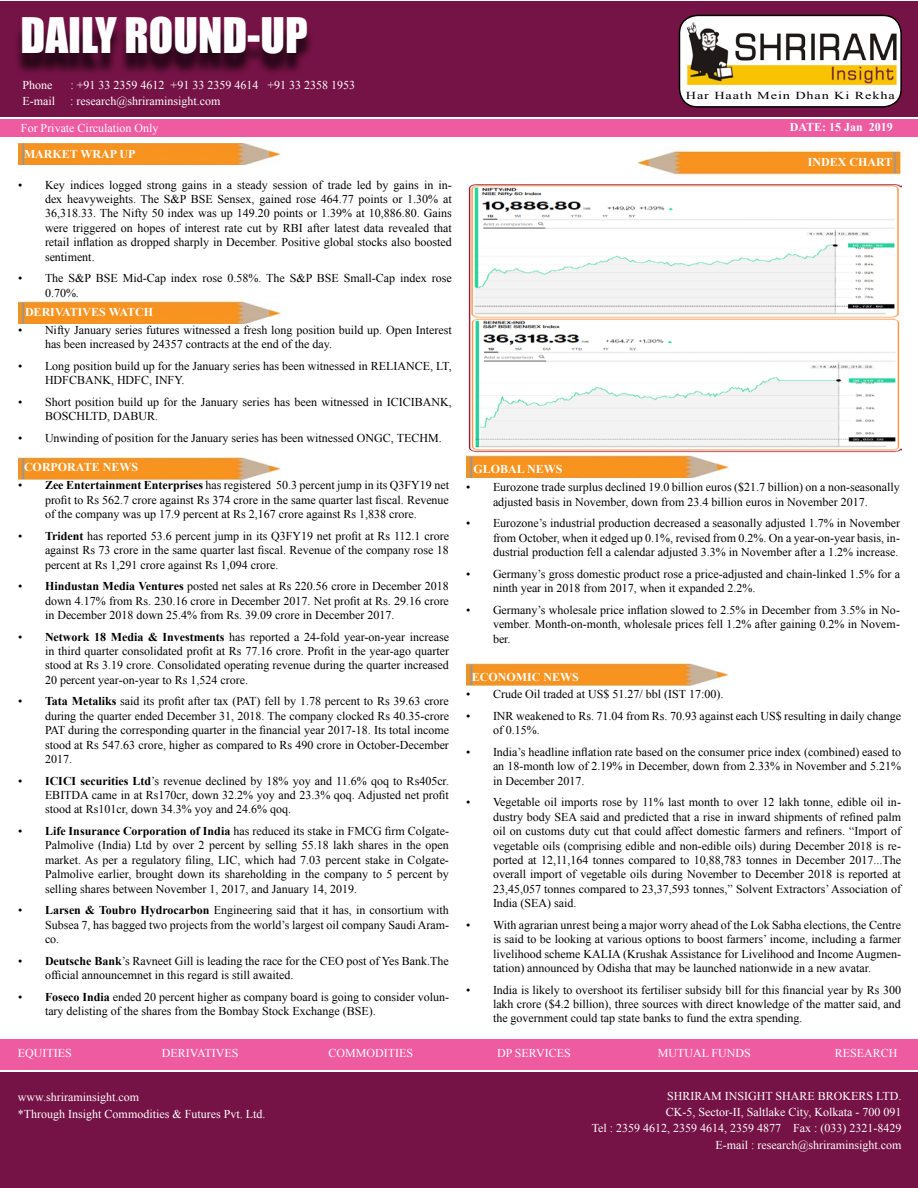
<style>
.page{position:relative;width:918px;height:1188px;background:#fff}
.page>*{position:absolute;margin:0;border:0;box-sizing:border-box;transform-origin:0 0}
.t1{font:45px "Impact";color:#fff}
.t2{font:12px/14.4px "Times New Roman";color:#000;text-align:justify}
.t3{font:12px "Times New Roman";color:#fff}
.t4{font:700 12px "Times New Roman";color:#fff}
.t5{font:10.65px "Times New Roman";letter-spacing:.06em;color:#000;scale:1.34 1}
.s1{font-weight:700}
</style>
<div class="page">
<div style="left:0;top:1px;width:918px;height:116px;background:#761346"></div>
<div style="left:0;top:1072px;width:918px;height:116px;background:#761346"></div>
<div style="left:14px;top:24px;width:467px;height:97px;background:#000;opacity:.75"></div>
<div style="left:679px;top:15px;width:222px;height:92px;background:#fff;border-radius:18px"></div>
<div style="left:679px;top:15px;width:223px;height:93px;border:2px solid #000;border-radius:18px"></div>
<img style="left:686px;top:20px;width:210px;height:66px">
<div style="left:0;top:119px;width:918px;height:18px;background:#ef5ba1"></div>
<div style="left:0;top:1039px;width:918px;height:31px;background:#ef5ba1"></div>
<img style="left:639px;top:150px;width:263px;height:25px">
<img style="left:18px;top:458px;width:263px;height:21px">
<img style="left:18px;top:302px;width:263px;height:22px">
<img style="left:18px;top:143px;width:263px;height:22px">
<img style="left:467px;top:456px;width:262px;height:22px">
<img style="left:467px;top:664px;width:262px;height:21px">
<img style="left:468px;top:184px;width:433px;height:268px">
<p class="t1" style="left:20px;top:1px;width:289px">DAILY ROUND-UP</p>
<p class="t3" style="left:22px;top:77px;width:31px">Phone</p>
<p class="t3" style="left:70px;top:77px;width:286px">: +91 33 2359 4612 +91 33 2359 4614 +91 33 2358 1953</p>
<p class="t3" style="left:22px;top:93px;width:34px">E-mail</p>
<p class="t3" style="left:70px;top:93px;width:152px">: research@shriraminsight.com</p>
<p class="t3" style="left:21px;top:120px;width:139px">For Private Circulation Only</p>
<p class="t4" style="left:24px;top:145px;width:113px">MARKET WRAP UP</p>
<p class="t2" style="left:45px;top:177px;width:408px;text-indent:-27px">• Key indices logged strong gains in a steady session of trade led by gains in in&shy;dex heavyweights. The S&amp;P BSE Sensex, gained rose 464.77 points or 1.30% at 36,318.33. The Nifty 50 index was up 149.20 points or 1.39% at 10,886.80. Gains were triggered on hopes of interest rate cut by RBI after latest data revealed that retail inflation as dropped sharply in December. Positive global stocks also boosted sentiment.</p>
<p class="t2" style="left:45px;top:271px;width:408px;text-indent:-27px">• The S&amp;P BSE Mid-Cap index rose 0.58%. The S&amp;P BSE Small-Cap index rose<br>0.70%.</p>
<p class="t2" style="left:45px;top:322px;width:408px;text-indent:-27px">• Nifty January series futures witnessed a fresh long position build up. Open Interest has been increased by 24357 contracts at the end of the day.</p>
<p class="t2" style="left:45px;top:358px;width:408px;text-indent:-27px">• Long position build up for the January series has been witnessed in RELIANCE, LT,<br>HDFCBANK, HDFC, INFY.</p>
<p class="t2" style="left:45px;top:394px;width:408px;text-indent:-27px">• Short position build up for the January series has been witnessed in ICICIBANK,<br>BOSCHLTD, DABUR.</p>
<p class="t2" style="left:18px;top:430px;width:425px">• Unwinding of position for the January series has been witnessed ONGC, TECHM.</p>
<p class="t4" style="left:24px;top:459px;width:116px">CORPORATE NEWS</p>
<p class="t2" style="left:45px;top:478px;width:406px;text-indent:-27px">• <span class="s1">Zee Entertainment Enterprises</span> has registered 50.3 percent jump in its Q3FY19 net profit to Rs 562.7 crore against Rs 374 crore in the same quarter last fiscal. Revenue of the company was up 17.9 percent at Rs 2,167 crore against Rs 1,838 crore.</p>
<p class="t2" style="left:45px;top:528px;width:406px;text-indent:-27px">• <span class="s1">Trident</span> has reported 53.6 percent jump in its Q3FY19 net profit at Rs 112.1 crore against Rs 73 crore in the same quarter last fiscal. Revenue of the company rose 18 percent at Rs 1,291 crore against Rs 1,094 crore.</p>
<p class="t2" style="left:45px;top:579px;width:405px;text-indent:-27px">• <span class="s1">Hindustan Media Ventures</span> posted net sales at Rs 220.56 crore in December 2018 down 4.17% from Rs. 230.16 crore in December 2017. Net profit at Rs. 29.16 crore in December 2018 down 25.4% from Rs. 39.09 crore in December 2017.</p>
<p class="t2" style="left:45px;top:629px;width:406px;text-indent:-27px">• <span class="s1">Network 18 Media &amp; Investments</span> has reported a 24-fold year-on-year increase in third quarter consolidated profit at Rs 77.16 crore. Profit in the year-ago quarter stood at Rs 3.19 crore. Consolidated operating revenue during the quarter increased 20 percent year-on-year to Rs 1,524 crore.</p>
<p class="t2" style="left:45px;top:694px;width:406px;text-indent:-27px">• <span class="s1">Tata Metaliks</span> said its profit after tax (PAT) fell by 1.78 percent to Rs 39.63 crore during the quarter ended December 31, 2018. The company clocked Rs 40.35-crore PAT during the corresponding quarter in the financial year 2017-18. Its total income stood at Rs 547.63 crore, higher as compared to Rs 490 crore in October-December 2017.</p>
<p class="t2" style="left:45px;top:773px;width:406px;text-indent:-27px">• <span class="s1">ICICI securities Ltd</span>’s revenue declined by 18% yoy and 11.6% qoq to Rs405cr.<br>EBITDA came in at Rs170cr, down 32.2% yoy and 23.3% qoq. Adjusted net profit stood at Rs101cr, down 34.3% yoy and 24.6% qoq.</p>
<p class="t2" style="left:45px;top:824px;width:406px;text-indent:-27px">• <span class="s1">Life Insurance Corporation of India</span> has reduced its stake in FMCG firm Colgate-Palmolive (India) Ltd by over 2 percent by selling 55.18 lakh shares in the open market. As per a regulatory filing, LIC, which had 7.03 percent stake in Colgate-Palmolive earlier, brought down its shareholding in the company to 5 percent by selling shares between November 1, 2017, and January 14, 2019.</p>
<p class="t2" style="left:45px;top:903px;width:405px;text-indent:-27px">• <span class="s1">Larsen &amp; Toubro Hydrocarbon</span> Engineering said that it has, in consortium with Subsea 7, has bagged two projects from the world’s largest oil company Saudi Aram&shy;co.</p>
<p class="t2" style="left:45px;top:953px;width:405px;text-indent:-27px">• <span class="s1">Deutsche Bank</span>’s Ravneet Gill is leading the race for the CEO post of Yes Bank.The official announcemnet in this regard is still awaited.</p>
<p class="t2" style="left:45px;top:989px;width:405px;text-indent:-27px">• <span class="s1">Foseco India</span> ended 20 percent higher as company board is going to consider volun&shy;tary delisting of the shares from the Bombay Stock Exchange (BSE).</p>
<p class="t4" style="left:25px;top:304px;width:130px">DERIVATIVES WATCH</p>
<p class="t5" style="left:686px;top:88px;width:157px">Har Haath Mein Dhan Ki Rekha</p>
<p class="t4" style="left:790px;top:119px;width:105px">DATE: 15 Jan 2019</p>
<p class="t4" style="left:473px;top:461px;width:91px">GLOBAL NEWS</p>
<p class="t4" style="left:808px;top:154px;width:86px">INDEX CHART</p>
<p class="t2" style="left:466px;top:480px;width:435px;text-align:center">• Eurozone trade surplus declined 19.0 billion euros ($21.7 billion) on a non-seasonally adjusted basis in November, down from 23.4 billion euros in November 2017.</p>
<p class="t2" style="left:493px;top:516px;width:409px;text-indent:-27px">• Eurozone’s industrial production decreased a seasonally adjusted 1.7% in November from October, when it edged up 0.1%, revised from 0.2%. On a year-on-year basis, in&shy;dustrial production fell a calendar adjusted 3.3% in November after a 1.2% increase.</p>
<p class="t2" style="left:493px;top:566px;width:409px;text-indent:-27px">• Germany’s gross domestic product rose a price-adjusted and chain-linked 1.5% for a ninth year in 2018 from 2017, when it expanded 2.2%.</p>
<p class="t2" style="left:493px;top:602px;width:408px;text-indent:-27px">• Germany’s wholesale price inflation slowed to 2.5% in December from 3.5% in No&shy;vember. Month-on-month, wholesale prices fell 1.2% after gaining 0.2% in Novem&shy;ber.</p>
<p class="t4" style="left:472px;top:668px;width:109px">ECONOMIC NEWS</p>
<p class="t2" style="left:466px;top:687px;width:259px">• Crude Oil traded at US$ 51.27/ bbl (IST 17:00).</p>
<p class="t2" style="left:493px;top:709px;width:409px;text-indent:-27px">• INR weakened to Rs. 71.04 from Rs. 70.93 against each US$ resulting in daily change of 0.15%.</p>
<p class="t2" style="left:493px;top:745px;width:410px;text-indent:-27px">• India’s headline inflation rate based on the consumer price index (combined) eased to an 18-month low of 2.19% in December, down from 2.33% in November and 5.21% in December 2017.</p>
<p class="t2" style="left:493px;top:795px;width:410px;text-indent:-27px">• Vegetable oil imports rose by 11% last month to over 12 lakh tonne, edible oil in&shy;dustry body SEA said and predicted that a rise in inward shipments of refined palm oil on customs duty cut that could affect domestic farmers and refiners. “Import of vegetable oils (comprising edible and non-edible oils) during December 2018 is re&shy;ported at 12,11,164 tonnes compared to 10,88,783 tonnes in December 2017...The overall import of vegetable oils during November to December 2018 is reported at 23,45,057 tonnes compared to 23,37,593 tonnes,” Solvent Extractors’ Association of India (SEA) said.</p>
<p class="t2" style="left:493px;top:917px;width:410px;text-indent:-27px">• With agrarian unrest being a major worry ahead of the Lok Sabha elections, the Centre is said to be looking at various options to boost farmers’ income, including a farmer livelihood scheme KALIA (Krushak Assistance for Livelihood and Income Augmen&shy;tation) announced by Odisha that may be launched nationwide in a new avatar.</p>
<p class="t2" style="left:493px;top:982px;width:410px;text-indent:-27px">• India is likely to overshoot its fertiliser subsidy bill for this financial year by Rs 300 lakh crore ($4.2 billion), three sources with direct knowledge of the matter said, and the government could tap state banks to fund the extra spending.</p>
<p class="t3" style="left:18px;top:1045px;width:55px">EQUITIES</p>
<p class="t3" style="left:162px;top:1045px;width:78px">DERIVATIVES</p>
<p class="t3" style="left:328px;top:1045px;width:86px">COMMODITIES</p>
<p class="t3" style="left:497px;top:1045px;width:75px">DP SERVICES</p>
<p class="t3" style="left:658px;top:1045px;width:95px">MUTUAL FUNDS</p>
<p class="t3" style="left:835px;top:1045px;width:64px">RESEARCH</p>
<p class="t3" style="left:18px;top:1088px;width:123px">www.shriraminsight.com</p>
<p class="t3" style="left:18px;top:1106px;width:249px">*Through Insight Commodities &amp; Futures Pvt. Ltd.</p>
<p class="t3" style="left:667px;top:1088px;width:236px">SHRIRAM INSIGHT SHARE BROKERS LTD.</p>
<p class="t3" style="left:666px;top:1104px;width:237px">CK-5, Sector-II, Saltlake City, Kolkata - 700 091</p>
<p class="t3" style="left:592px;top:1120px;width:311px">Tel : 2359 4612, 2359 4614, 2359 4877 Fax : (033) 2321-8429</p>
<p class="t3" style="left:716px;top:1137px;width:188px">E-mail : research@shriraminsight.com</p>
</div>
